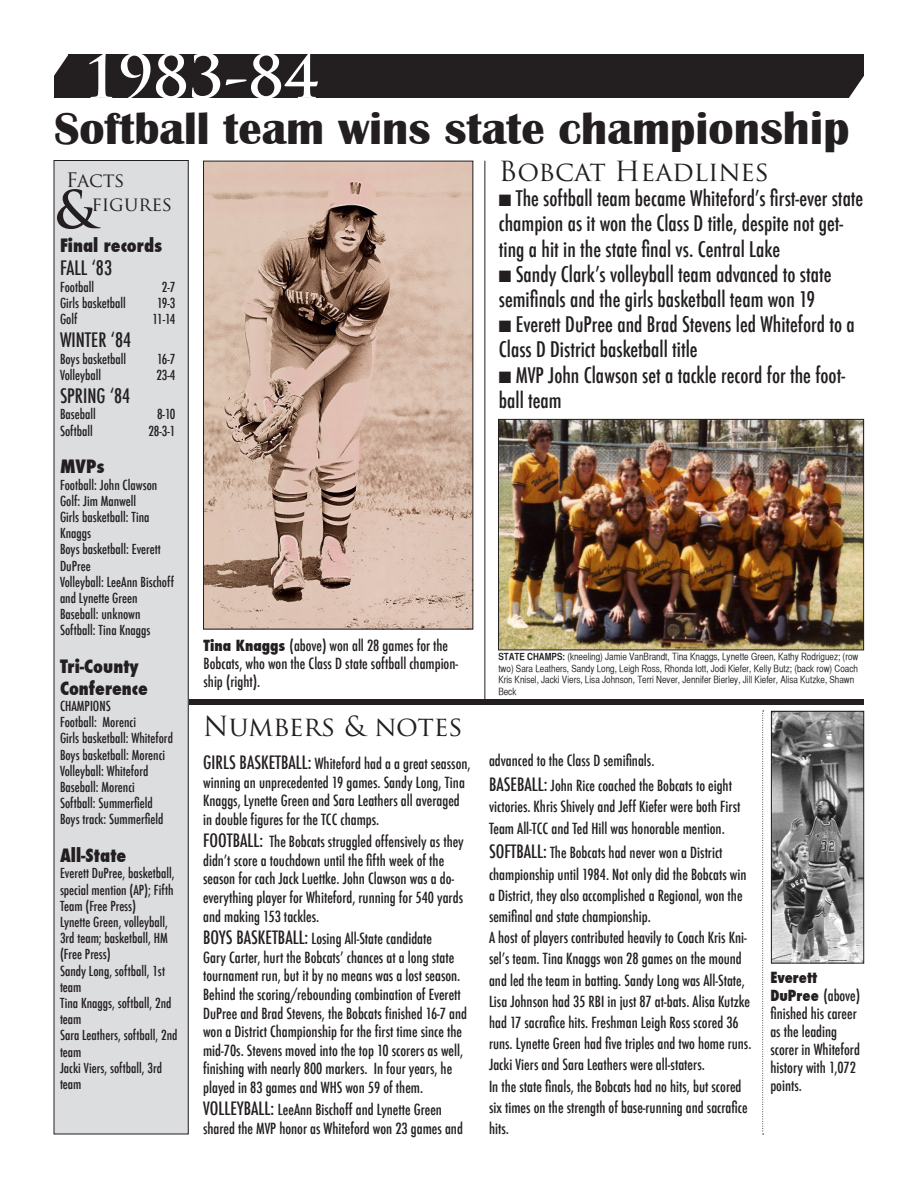
<style>
.page{position:relative;width:918px;height:1188px;background:#fff}
.page>*{position:absolute;margin:0;border:0;box-sizing:border-box;transform-origin:0 0}
.t1{font:700 58.5px "Trajan Pro";color:#fff}
.t2{font:700 51px "Trajan Pro";color:#231f20}
.t3{font:700 46.5px "Britannic";color:#231f20}
.t4{font:27px "Trajan Pro";color:#231f20}
.t5{font:500 condensed 21px/25.2px "Futura";color:#231f20}
.t6{font:500 condensed 19.5px "Futura";color:#231f20}
.t7{font:19.5px "Trajan Pro";color:#231f20}
.t8{font:800 condensed 18px "Futura";color:#231f20}
.t9{font:500 condensed 15px/18.6px "Futura";color:#231f20}
.t10{font:500 condensed 13.5px/16.2px "Futura";color:#231f20}
.t11{font:9.9px/11.9px "Helvetica CY Plain";color:#231f20}
.s1{font-size:48px}
.s2{font-weight:800}
.s3{font-size:18px}
.s4{font-family:"Helvetica CY Bold"}
</style>
<div class="page">
<div style="left:181px;top:699px;width:683px;height:5px;background:#231f20"></div>
<div style="left:54px;top:160px;width:134px;height:974px;background:#dcdddf"></div>
<div style="left:69px;top:54px;width:780px;height:43px;background:#231f20"></div>
<svg style="left:54px;top:54px;width:59px;height:44px"></svg>
<svg style="left:849px;top:76px;width:15px;height:21px"></svg>
<div style="left:54px;top:76px;width:15px;height:22px;background:#231f20"></div>
<div style="left:849px;top:54px;width:15px;height:22px;background:#231f20"></div>
<hr style="left:484px;top:161px;width:1px;height:539px;background:#231f20">
<img style="left:205px;top:163px;width:266px;height:464px">
<div style="left:203px;top:161px;width:270px;height:468px;border:1px solid #231f20"></div>
<img style="left:500px;top:421px;width:362px;height:227px">
<div style="left:498px;top:419px;width:366px;height:231px;border:1px solid #231f20"></div>
<img style="left:773px;top:713px;width:89px;height:248px">
<div style="left:771px;top:711px;width:93px;height:252px;border:1px solid #231f20"></div>
<svg style="left:762px;top:711px;width:2px;height:424px"></svg>
<p class="t1" style="left:83px;top:40px;width:237px">1983-84</p>
<p class="t3" style="left:54px;top:103px;width:797px">Softball team wins state champion<span class="s1">ship</span></p>
<p class="t7" style="left:66px;top:168px;width:60px">Facts</p>
<p class="t2" style="left:54px;top:178px;width:44px">&amp;</p>
<p class="t4" style="left:499px;top:154px;width:272px">Bobcat Headlines</p>
<p class="t5" style="left:499px;top:186px;width:366px">■ The softball team became Whiteford’s first-ever state champion as it won the Class D title, despite not get&shy;ting a hit in the state final vs. Central Lake</p>
<p class="t5" style="left:499px;top:262px;width:334px">■ Sandy Clark’s volleyball team advanced to state semifinals and the girls basketball team won 19</p>
<p class="t5" style="left:499px;top:312px;width:357px">■ Everett DuPree and Brad Stevens led Whiteford to a<br>Class D District basketball title</p>
<p class="t5" style="left:499px;top:362px;width:348px">■ MVP John Clawson set a tackle record for the foot&shy;ball team</p>
<p class="t7" style="left:92px;top:191px;width:82px">figures</p>
<p class="t8" style="left:60px;top:233px;width:104px">Final records</p>
<p class="t6" style="left:60px;top:256px;width:54px">FALL ‘83</p>
<p class="t10" style="left:60px;top:279px;width:36px">Football</p>
<p class="t10" style="left:162px;top:279px;width:15px">2-7</p>
<p class="t10" style="left:60px;top:295px;width:67px">Girls basketball</p>
<p class="t10" style="left:157px;top:295px;width:20px">19-3</p>
<p class="t10" style="left:60px;top:311px;width:19px">Golf</p>
<p class="t10" style="left:153px;top:311px;width:24px">11-14</p>
<p class="t6" style="left:60px;top:328px;width:73px">WINTER ‘84</p>
<p class="t10" style="left:60px;top:351px;width:68px">Boys basketball</p>
<p class="t10" style="left:157px;top:351px;width:20px">16-7</p>
<p class="t10" style="left:60px;top:367px;width:43px">Volleyball</p>
<p class="t10" style="left:156px;top:367px;width:21px">23-4</p>
<p class="t6" style="left:60px;top:384px;width:72px">SPRING ‘84</p>
<p class="t10" style="left:60px;top:406px;width:37px">Baseball</p>
<p class="t10" style="left:157px;top:406px;width:20px">8-10</p>
<p class="t10" style="left:60px;top:423px;width:34px">Softball</p>
<p class="t10" style="left:148px;top:423px;width:29px">28-3-1</p>
<p class="t8" style="left:60px;top:455px;width:46px">MVPs</p>
<p class="t10" style="left:60px;top:477px;width:99px">Football: John Clawson</p>
<p class="t10" style="left:60px;top:493px;width:78px">Golf: Jim Manwell</p>
<p class="t10" style="left:60px;top:509px;width:91px">Girls basketball: Tina<br>Knaggs</p>
<p class="t10" style="left:60px;top:541px;width:102px">Boys basketball: Everett<br>DuPree</p>
<p class="t10" style="left:60px;top:574px;width:116px">Volleyball: LeeAnn Bischoff and Lynette Green</p>
<p class="t10" style="left:60px;top:606px;width:82px">Baseball: unknown</p>
<p class="t10" style="left:60px;top:622px;width:92px">Softball: Tina Knaggs</p>
<p class="t8" style="left:60px;top:654px;width:80px">Tri-County</p>
<p class="t8" style="left:60px;top:676px;width:89px">Conference</p>
<p class="t10" style="left:60px;top:698px;width:52px">CHAMPIONS</p>
<p class="t10" style="left:60px;top:714px;width:78px">Football: Morenci</p>
<p class="t10" style="left:60px;top:730px;width:115px">Girls basketball: Whiteford</p>
<p class="t10" style="left:60px;top:747px;width:107px">Boys basketball: Morenci</p>
<p class="t10" style="left:60px;top:763px;width:90px">Volleyball: Whiteford</p>
<p class="t10" style="left:60px;top:779px;width:76px">Baseball: Morenci</p>
<p class="t10" style="left:60px;top:795px;width:94px">Softball: Summerfield</p>
<p class="t10" style="left:60px;top:811px;width:105px">Boys track: Summerfield</p>
<p class="t8" style="left:60px;top:843px;width:68px">All-State</p>
<p class="t10" style="left:60px;top:865px;width:116px;text-align:justify">Everett DuPree, basketball, special mention (AP); Fifth Team (Free Press)</p>
<p class="t10" style="left:60px;top:914px;width:110px;text-align:justify">Lynette Green, volleyball, 3rd team; basketball, HM (Free Press)</p>
<p class="t10" style="left:60px;top:963px;width:107px">Sandy Long, softball, 1st team</p>
<p class="t10" style="left:60px;top:995px;width:113px">Tina Knaggs, softball, 2nd team</p>
<p class="t10" style="left:60px;top:1027px;width:119px">Sara Leathers, softball, 2nd team</p>
<p class="t10" style="left:60px;top:1060px;width:104px">Jacki Viers, softball, 3rd team</p>
<p class="t9" style="left:204px;top:636px;width:256px;line-height:18px"><span class="s2">Tina Knaggs</span> (above) won all 28 games for the<br>Bobcats, who won the Class D state softball champion&shy;ship (right).</p>
<p class="t4" style="left:203px;top:709px;width:261px">Numbers &amp; notes</p>
<p class="t9" style="left:203px;top:754px;width:269px"><span class="s3">GIRLS BASKETBALL:</span> Whiteford had a a great seasson, winning an unprecedented 19 games. Sandy Long, Tina Knaggs, Lynette Green and Sara Leathers all averaged in double figures for the TCC champs.</p>
<p class="t9" style="left:203px;top:832px;width:262px"><span class="s3">FOOTBALL:</span> The Bobcats struggled offensively as they didn’t score a touchdown until the fifth week of the season for cach Jack Luettke. John Clawson was a do&shy;everything player for Whiteford, running for 540 yards and making 153 tackles.</p>
<p class="t9" style="left:203px;top:929px;width:266px"><span class="s3">BOYS BASKETBALL:</span> Losing All-State candidate<br>Gary Carter, hurt the Bobcats’ chances at a long state tournament run, but it by no means was a lost season.<br>Behind the scoring/rebounding combination of Everett DuPree and Brad Stevens, the Bobcats finished 16-7 and won a District Championship for the first time since the mid-70s. Stevens moved into the top 10 scorers as well, finishing with nearly 800 markers. In four years, he played in 83 games and WHS won 59 of them.</p>
<p class="t9" style="left:203px;top:1101px;width:261px"><span class="s3">VOLLEYBALL:</span> LeeAnn Bischoff and Lynette Green shared the MVP honor as Whiteford won 23 games and</p>
<p class="t11" style="left:498px;top:650px;width:362px"><span class="s4">STATE CHAMPS:</span> (kneeling) Jamie VanBrandt, Tina Knaggs, Lynette Green, Kathy Rodriguez; (row two) Sara Leathers, Sandy Long, Leigh Ross, Rhonda Iott, Jodi Kiefer, Kelly Butz; (back row) Coach Kris Knisel, Jacki Viers, Lisa Johnson, Terri Never, Jennifer Bierley, Jill Kiefer, Alisa Kutzke, Shawn Beck</p>
<p class="t9" style="left:489px;top:752px;width:167px">advanced to the Class D semifinals.</p>
<p class="t9" style="left:489px;top:775px;width:253px;line-height:21.1px"><span class="s3">BASEBALL:</span> John Rice coached the Bobcats to eight victories. Khris Shively and Jeff Kiefer were both First<br>Team All-TCC and Ted Hill was honorable mention.</p>
<p class="t9" style="left:489px;top:842px;width:259px;line-height:21.1px"><span class="s3">SOFTBALL:</span> The Bobcats had never won a District championship until 1984. Not only did the Bobcats win a District, they also accomplished a Regional, won the semifinal and state championship.</p>
<p class="t9" style="left:489px;top:927px;width:264px;line-height:21.1px">A host of players contributed heavily to Coach Kris Kni&shy;sel’s team. Tina Knaggs won 28 games on the mound and led the team in batting. Sandy Long was All-State, Lisa Johnson had 35 RBI in just 87 at-bats. Alisa Kutzke had 17 sacrafice hits. Freshman Leigh Ross scored 36 runs. Lynette Green had five triples and two home runs.<br>Jacki Viers and Sara Leathers were all-staters.</p>
<p class="t9" style="left:489px;top:1076px;width:260px;line-height:21.1px">In the state finals, the Bobcats had no hits, but scored six times on the strength of base-running and sacrafice hits.</p>
<p class="t9" style="left:770px;top:969px;width:91px;line-height:18px"><span class="s2">Everett<br>DuPree</span> (above) finished his career as the leading scorer in Whiteford history with 1,072 points.</p>
</div>
